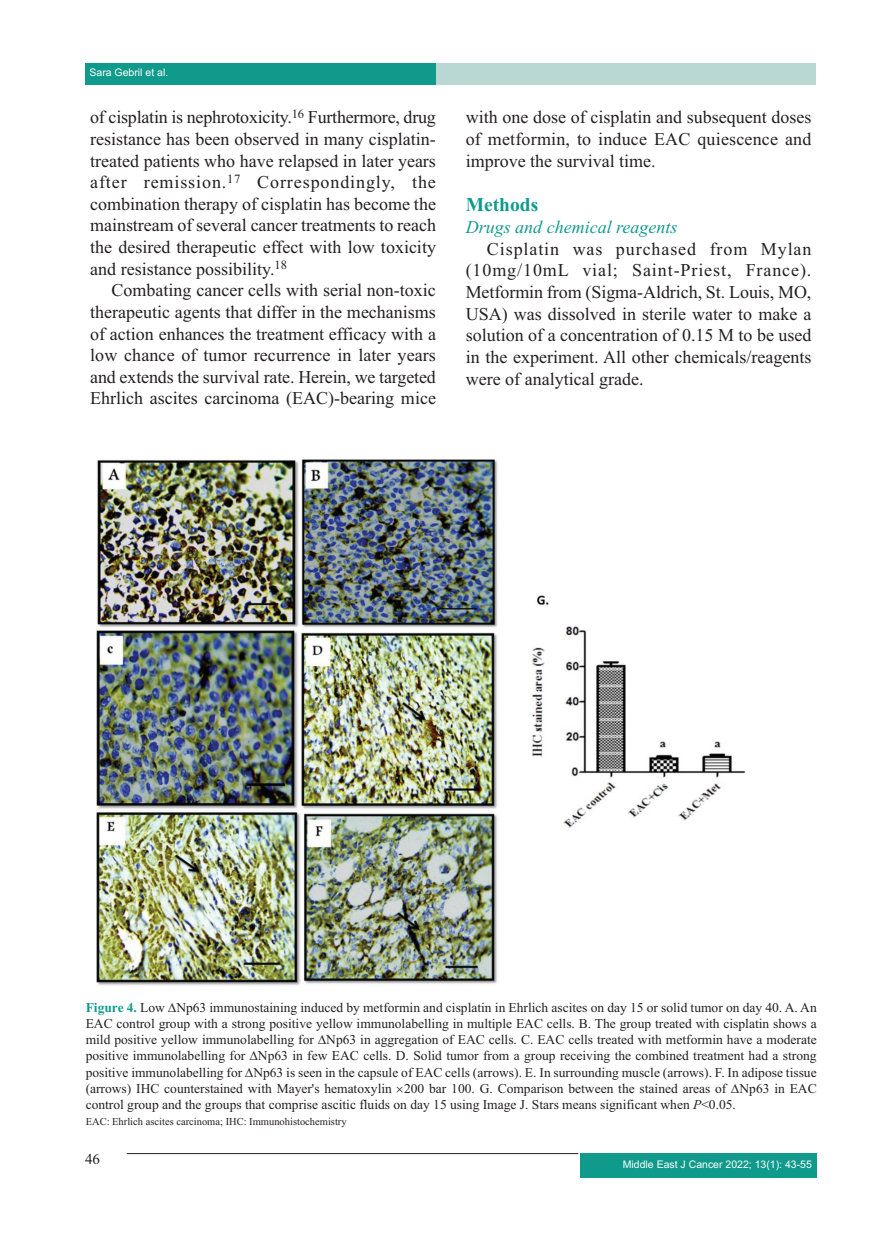
<style>
.page{position:relative;width:893px;height:1234px;background:#fff}
.page>*{position:absolute;margin:0;border:0;box-sizing:border-box;transform-origin:0 0}
.t1{font:700 19.5px "Times New Roman";color:#0f9a8c}
.t2{font:18px/21.6px "Times New Roman";color:#231f20;text-align:justify}
.t3{font:italic 18px "Times New Roman";color:#0f9a8c}
.t4{font:15px "Times New Roman";color:#231f20}
.t5{font:13.5px/16.2px "Times New Roman";color:#231f20;text-align:justify}
.t6{font:10.5px "Times New Roman";color:#231f20}
.t7{font:10.5px "Arial";color:#fff}
.s1{font-weight:700;color:#0f9a8c}
.s2{font-style:italic}
</style>
<div class="page">
<div style="left:86px;top:64px;width:730px;height:21px;background:#b9d8d4"></div>
<div style="left:85px;top:64px;width:351px;height:21px;background:#0f9a8c"></div>
<div style="left:580px;top:1153px;width:236px;height:24px;background:#0f9a8c"></div>
<hr style="left:127px;top:1152px;width:451px;height:1px;background:#231f20">
<img style="left:96px;top:459px;width:650px;height:527px">
<p class="t7" style="left:90px;top:68px;width:80px">Sara Gebril et al.</p>
<p class="t2" style="left:90px;top:108px;width:347px">of cisplatin is nephrotoxicity.<sup>16</sup> Furthermore, drug resistance has been observed in many cisplatin&shy;treated patients who have relapsed in later years after remission.<sup>17</sup> Correspondingly, the combination therapy of cisplatin has become the mainstream of several cancer treatments to reach the desired therapeutic effect with low toxicity and resistance possibility.<sup>18</sup></p>
<p class="t2" style="left:90px;top:281px;width:347px;text-indent:21px">Combating cancer cells with serial non-toxic therapeutic agents that differ in the mechanisms of action enhances the treatment efficacy with a low chance of tumor recurrence in later years and extends the survival rate. Herein, we targeted Ehrlich ascites carcinoma (EAC)-bearing mice</p>
<p class="t2" style="left:466px;top:108px;width:347px">with one dose of cisplatin and subsequent doses of metformin, to induce EAC quiescence and improve the survival time.</p>
<p class="t1" style="left:466px;top:198px;width:74px">Methods</p>
<p class="t3" style="left:466px;top:221px;width:213px">Drugs and chemical reagents</p>
<p class="t2" style="left:466px;top:240px;width:347px;text-indent:21px">Cisplatin was purchased from Mylan (10mg/10mL vial; Saint-Priest, France).<br>Metformin from (Sigma-Aldrich, St. Louis, MO, USA) was dissolved in sterile water to make a solution of a concentration of 0.15 M to be used in the experiment. All other chemicals/reagents were of analytical grade.</p>
<p class="t5" style="left:86px;top:1000px;width:733px"><span class="s1">Figure 4.</span> Low Np63 immunostaining induced by metformin and cisplatin in Ehrlich ascites on day 15 or solid tumor on day 40. A. An EAC control group with a strong positive yellow immunolabelling in multiple EAC cells. B. The group treated with cisplatin shows a mild positive yellow immunolabelling for Np63 in aggregation of EAC cells. C. EAC cells treated with metformin have a moderate positive immunolabelling for Np63 in few EAC cells. D. Solid tumor from a group receiving the combined treatment had a strong positive immunolabelling for Np63 is seen in the capsule of EAC cells (arrows). E. In surrounding muscle (arrows). F. In adipose tissue (arrows) IHC counterstained with Mayer's hematoxylin 200 bar 100. G. Comparison between the stained areas of Np63 in EAC control group and the groups that comprise ascitic fluids on day 15 using Image J. Stars means significant when <span class="s2">P</span>&lt;0.05.</p>
<p class="t6" style="left:86px;top:1117px;width:263px">EAC: Ehrlich ascites carcinoma; IHC: Immunohistochemistry</p>
<p class="t4" style="left:85px;top:1152px;width:16px">46</p>
<p class="t7" style="left:623px;top:1160px;width:191px">Middle East J Cancer 2022; 13(1): 43-55</p>
</div>
